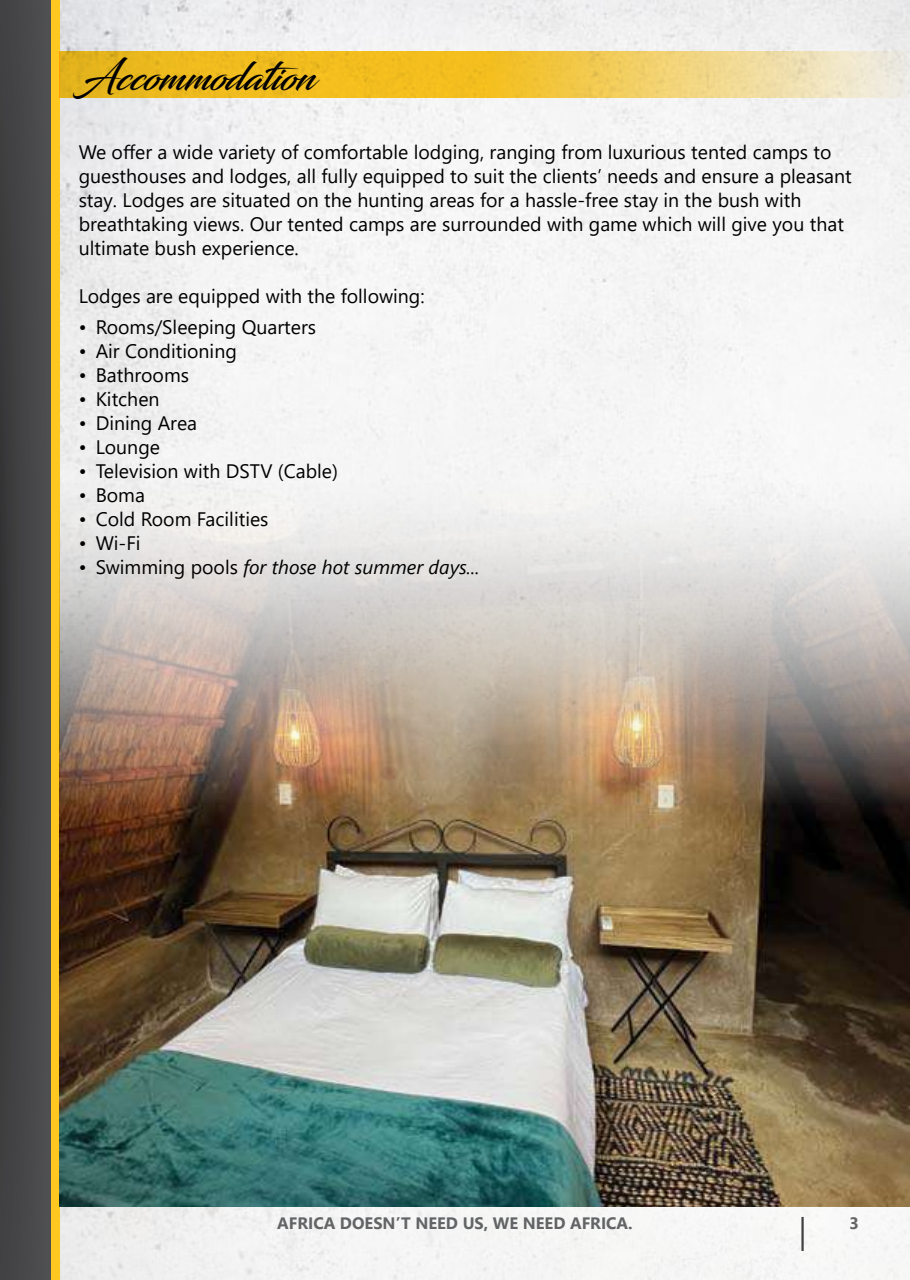
<style>
.page{position:relative;width:910px;height:1280px;background:#fff}
.page>*{position:absolute;margin:0;border:0;box-sizing:border-box;transform-origin:0 0}
.t1{font:39px "Blacksword";color:#000}
.t2{font:19.5px/24px "Segoe UI";color:#000}
.t3{font:italic 19.5px "Segoe UI";color:#000}
.t4{font:700 16.5px "Segoe UI";color:#636466}
.s1{font-style:normal}
</style>
<div class="page">
<img style="left:60px;top:0;width:850px;height:1280px">
<div style="left:0;top:0;width:51px;height:1280px;background:linear-gradient(to right,#3a393b,#4f5052)"></div>
<div style="left:51px;top:0;width:9px;height:1280px;background:#ffc820"></div>
<hr style="left:801px;top:1217px;width:3px;height:34px;background:#414042">
<img style="left:60px;top:447px;width:850px;height:759px">
<svg style="left:60px;top:51px;width:850px;height:47px;background:#efc850"></svg>
<h1 class="t1" style="left:79px;top:53px;width:238px">Accommodation</h1>
<p class="t2" style="left:79px;top:138px;width:775px">We offer a wide variety of comfortable lodging, ranging from luxurious tented camps to guesthouses and lodges, all fully equipped to suit the clients’ needs and ensure a pleasant stay. Lodges are situated on the hunting areas for a hassle-free stay in the bush with breathtaking views. Our tented camps are surrounded with game which will give you that ultimate bush experience.</p>
<p class="t2" style="left:79px;top:282px;width:348px">Lodges are equipped with the following:</p>
<p class="t2" style="left:79px;top:314px;width:239px">• Rooms/Sleeping Quarters</p>
<p class="t2" style="left:79px;top:338px;width:160px">• Air Conditioning</p>
<p class="t2" style="left:79px;top:362px;width:112px">• Bathrooms</p>
<p class="t2" style="left:79px;top:386px;width:82px">• Kitchen</p>
<p class="t2" style="left:79px;top:410px;width:120px">• Dining Area</p>
<p class="t2" style="left:79px;top:434px;width:83px">• Lounge</p>
<p class="t2" style="left:79px;top:458px;width:261px">• Television with DSTV (Cable)</p>
<p class="t2" style="left:79px;top:482px;width:68px">• Boma</p>
<p class="t2" style="left:79px;top:506px;width:191px">• Cold Room Facilities</p>
<p class="t2" style="left:79px;top:530px;width:63px">• Wi-Fi</p>
<p class="t3" style="left:79px;top:549px;width:402px"><span class="s1">• Swimming pools</span> for those hot summer days...</p>
<p class="t4" style="left:277px;top:1207px;width:357px">AFRICA DOESN’T NEED US, WE NEED AFRICA.</p>
<p class="t4" style="left:849px;top:1207px;width:11px">3</p>
</div>
